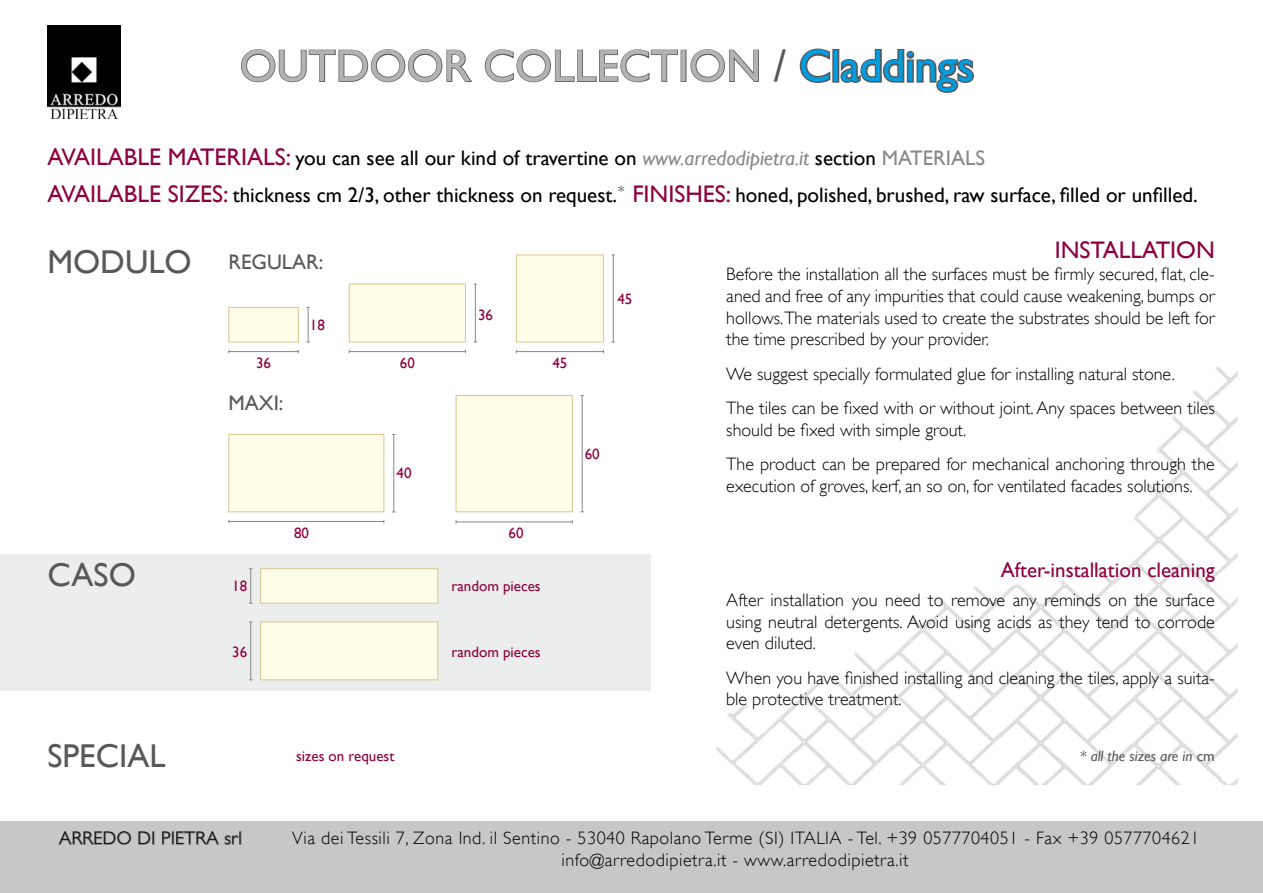
<style>
.page{position:relative;width:1263px;height:893px;background:#fff}
.page>*{position:absolute;margin:0;border:0;box-sizing:border-box;transform-origin:0 0}
.t1{font:45px "Gill Sans";color:#b1b3b4}
.t2{font:33px "Gill Sans";color:#58585a}
.t3{font:24px "Gill Sans";color:#8d013f}
.t4{font:21px "Gill Sans";color:#000}
.t5{font:21px "Gill Sans";color:#8d013f}
.t6{font:21px "Gill Sans";color:#58585a}
.t7{font:300 18px/21.6px "Gill Sans";color:#000}
.t8{font:300 18px/21.6px "Gill Sans";letter-spacing:.03em;color:#000}
.t9{font:15px "Gill Sans";color:#8d013f}
.t10{font:italic 15px "Gill Sans";color:#58585a}
.s1{color:#58585a}
.s2{color:#009ee0}
.s3{font-size:24px;color:#8d013f}
.s4{font-style:italic;color:#87888a}
.s5{color:#87888a}
.s6{font-style:normal}
</style>
<div class="page">
<div style="left:0;top:554px;width:650px;height:137px;background:#eceded"></div>
<img style="left:716px;top:366px;width:522px;height:419px">
<div style="left:0;top:821px;width:1263px;height:72px;background:#c6c7c8"></div>
<img style="left:47px;top:26px;width:73px;height:92px">
<svg style="left:241px;top:49px;width:232px;height:34px"></svg>
<svg style="left:484px;top:49px;width:194px;height:34px"></svg>
<div style="left:681px;top:50px;width:5px;height:32px;border:2px solid #58585a"></div>
<svg style="left:690px;top:49px;width:69px;height:34px"></svg>
<svg style="left:799px;top:48px;width:32px;height:35px"></svg>
<div style="left:832px;top:49px;width:7px;height:34px;border:3px solid #58585a"></div>
<svg style="left:838px;top:48px;width:136px;height:45px"></svg>
<svg style="left:58px;top:831px;width:74px;height:14px"></svg>
<svg style="left:138px;top:831px;width:13px;height:14px"></svg>
<div style="left:152px;top:831px;width:3px;height:14px;border:2px solid #87888a"></div>
<svg style="left:162px;top:831px;width:77px;height:14px"></svg>
<div style="left:239px;top:831px;width:3px;height:14px;border:2px solid #87888a"></div>
<div style="left:228px;top:307px;width:71px;height:35px;background:#fffde8;border:1px solid #d9c691"></div>
<div style="left:349px;top:284px;width:117px;height:58px;background:#fffde8;border:1px solid #d9c691"></div>
<div style="left:516px;top:255px;width:88px;height:87px;background:#fffde8;border:1px solid #d9c691"></div>
<div style="left:456px;top:395px;width:117px;height:117px;background:#fffde8;border:1px solid #d9c691"></div>
<div style="left:228px;top:434px;width:156px;height:78px;background:#fffde8;border:1px solid #d9c691"></div>
<hr style="left:229px;top:351px;width:69px;height:1px;background:#87888a">
<hr style="left:349px;top:351px;width:116px;height:1px;background:#87888a">
<hr style="left:516px;top:351px;width:87px;height:1px;background:#87888a">
<hr style="left:308px;top:307px;width:1px;height:35px;background:#87888a">
<hr style="left:475px;top:284px;width:1px;height:58px;background:#87888a">
<hr style="left:613px;top:255px;width:1px;height:87px;background:#87888a">
<hr style="left:229px;top:521px;width:155px;height:1px;background:#87888a">
<hr style="left:456px;top:521px;width:116px;height:1px;background:#87888a">
<hr style="left:393px;top:434px;width:1px;height:78px;background:#87888a">
<hr style="left:582px;top:396px;width:1px;height:116px;background:#87888a">
<div style="left:260px;top:568px;width:178px;height:36px;background:#fffde8;border:1px solid #d9c691"></div>
<div style="left:260px;top:621px;width:178px;height:59px;background:#fffde8;border:1px solid #d9c691"></div>
<hr style="left:250px;top:569px;width:1px;height:34px;background:#87888a">
<hr style="left:250px;top:622px;width:1px;height:58px;background:#87888a">
<h1 class="t1" style="left:240px;top:39px;width:736px">OUTDOOR COLLECTION <span class="s1">/</span> <span class="s2">Claddings</span></h1>
<p class="t4" style="left:47px;top:146px;width:939px"><span class="s3">AVAILABLE MATERIALS:</span> you can see all our kind of travertine on <span class="s4">www.arredodipietra.it</span> section <span class="s5">MATERIALS</span></p>
<p class="t10" style="left:617px;top:182px;width:8px">*</p>
<p class="t4" style="left:47px;top:183px;width:571px"><span class="s3">AVAILABLE SIZES:</span> thickness cm 2/3, other thickness on request.</p>
<p class="t4" style="left:632px;top:183px;width:567px"><span class="s3">FINISHES:</span> honed, polished, brushed, raw surface, filled or unfilled.</p>
<h2 class="t2" style="left:47px;top:242px;width:146px">MODULO</h2>
<p class="t6" style="left:228px;top:250px;width:97px">REGULAR:</p>
<p class="t9" style="left:256px;top:354px;width:16px">36</p>
<p class="t6" style="left:228px;top:390px;width:57px">MAXI:</p>
<p class="t9" style="left:310px;top:316px;width:16px">18</p>
<h2 class="t2" style="left:47px;top:555px;width:90px">CASO</h2>
<p class="t9" style="left:232px;top:577px;width:16px">18</p>
<p class="t9" style="left:232px;top:643px;width:16px">36</p>
<p class="t9" style="left:294px;top:524px;width:16px">80</p>
<p class="t9" style="left:400px;top:354px;width:16px">60</p>
<p class="t9" style="left:396px;top:464px;width:16px">40</p>
<h2 class="t2" style="left:47px;top:736px;width:120px">SPECIAL</h2>
<p class="t9" style="left:296px;top:747px;width:100px">sizes on request</p>
<p class="t9" style="left:478px;top:306px;width:16px">36</p>
<p class="t9" style="left:552px;top:354px;width:16px">45</p>
<p class="t9" style="left:617px;top:290px;width:16px">45</p>
<p class="t9" style="left:508px;top:524px;width:16px">60</p>
<p class="t9" style="left:452px;top:577px;width:91px">random pieces</p>
<p class="t9" style="left:452px;top:643px;width:91px">random pieces</p>
<p class="t9" style="left:585px;top:445px;width:16px">60</p>
<h3 class="t3" style="left:1055px;top:235px;width:161px">INSTALLATION</h3>
<p class="t7" style="left:726px;top:264px;width:490px;text-align:justify">Before the installation all the surfaces must be firmly secured, flat, cle&shy;aned and free of any impurities that could cause weakening, bumps or hollows.The materials used to create the substrates should be left for the time prescribed by your provider.</p>
<p class="t7" style="left:726px;top:356px;width:490px;line-height:34.3px">We suggest specially formulated glue for installing natural stone.<br>The tiles can be fixed with or without joint. Any spaces between tiles</p>
<p class="t7" style="left:726px;top:412px;width:490px;line-height:34.3px">should be fixed with simple grout.<br>The product can be prepared for mechanical anchoring through the</p>
<p class="t7" style="left:726px;top:475px;width:468px">execution of groves, kerf, an so on, for ventilated facades solutions.</p>
<p class="t5" style="left:1001px;top:558px;width:215px">After-installation cleaning</p>
<p class="t7" style="left:726px;top:589px;width:490px;text-align:justify">After installation you need to remove any reminds on the surface using neutral detergents. Avoid using acids as they tend to corrode even diluted.</p>
<p class="t7" style="left:726px;top:667px;width:490px">When you have finished installing and cleaning the tiles, apply a suita&shy;ble protective treatment.</p>
<p class="t10" style="left:1080px;top:747px;width:136px">* all the sizes are in <span class="s6">cm</span></p>
<p class="t8" style="left:59px;top:827px;width:184px">ARREDO DI PIETRA srl</p>
<p class="t8" style="left:562px;top:827px;width:639px;text-indent:-269px">Via dei Tessili 7, Zona Ind. il Sentino - 53040 Rapolano Terme (SI) ITALIA - Tel. +39 0577704051 - Fax +39 0577704621 info@arredodipietra.it - www.arredodipietra.it</p>
</div>
